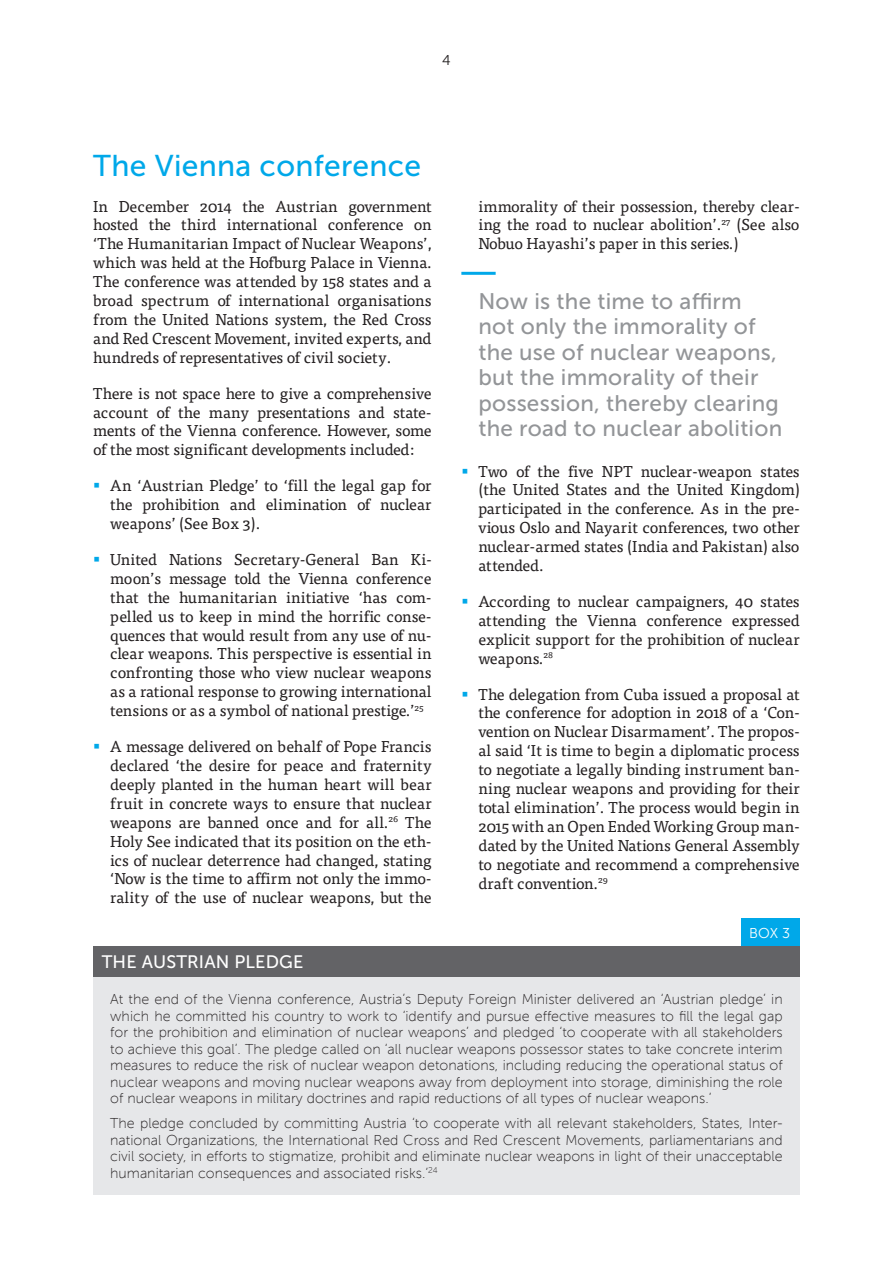
<style>
.page{position:relative;width:893px;height:1263px;background:#fff}
.page>*{position:absolute;margin:0;border:0;box-sizing:border-box;transform-origin:0 0}
.Heading_2{font:30px "Museo Sans 500";letter-spacing:.01em;color:#00a8e9}
.Quote_-_graphic_blue{font:22.5px/25.5px "Museo Sans 500";letter-spacing:.01em;color:#939598}
.Heading_3{font:18px "Museo Sans 500";letter-spacing:.01em;color:#fff}
.t1{font:15.75px/18.9px "Tisa Pro";letter-spacing:-.015em;color:#231f20;text-align:justify}
.Box_-_content{font:14.25px/16.5px "Museo Sans 100";color:#231f20;text-align:justify}
.Info_text_-_museo_sa{font:14.25px "Museo Sans 300";color:#fff}
.t2{font:14.25px "Museo Sans 300";color:#231f20}
.s1{color:#00a8e9}
</style>
<div class="page">
<hr style="left:461px;top:272px;width:35px;height:3px;background:#00a8e9">
<div style="left:93px;top:976px;width:707px;height:219px;background:#e6e7e9"></div>
<div style="left:741px;top:918px;width:59px;height:28px;background:#00a8e9"></div>
<div style="left:93px;top:946px;width:707px;height:30px;background:#636366"></div>
<p class="t2" style="left:442px;top:52px;width:10px">4</p>
<p class="Heading_2" style="left:93px;top:149px;width:329px">The Vienna conference</p>
<p class="t1" style="left:93px;top:196px;width:340px">In December 2014 the Austrian government hosted the third international conference on ‘The Humanitarian Impact of Nuclear Weapons’, which was held at the Hofburg Palace in Vienna.<br>The conference was attended by 158 states and a broad spectrum of international organisations from the United Nations system, the Red Cross and Red Crescent Movement, invited experts, and hundreds of representatives of civil society.</p>
<p class="t1" style="left:93px;top:383px;width:340px">There is not space here to give a comprehensive account of the many presentations and state&shy;ments of the Vienna conference. However, some of the most significant developments included:</p>
<p class="t1" style="left:110px;top:475px;width:323px;text-indent:-17px"><span class="s1">▪</span> An ‘Austrian Pledge’ to ‘fill the legal gap for the prohibition and elimination of nuclear weapons’ (See Box 3).</p>
<p class="t1" style="left:110px;top:549px;width:323px;text-indent:-17px"><span class="s1">▪</span> United Nations Secretary-General Ban Ki&shy;moon’s message told the Vienna conference that the humanitarian initiative ‘has com&shy;pelled us to keep in mind the horrific conse&shy;quences that would result from any use of nu&shy;clear weapons. This perspective is essential in confronting those who view nuclear weapons as a rational response to growing international tensions or as a symbol of national prestige.’<sup>25</sup></p>
<p class="t1" style="left:110px;top:736px;width:323px;text-indent:-17px"><span class="s1">▪</span> A message delivered on behalf of Pope Francis declared ‘the desire for peace and fraternity deeply planted in the human heart will bear fruit in concrete ways to ensure that nuclear weapons are banned once and for all.<sup>26</sup> The Holy See indicated that its position on the eth&shy;ics of nuclear deterrence had changed, stating ‘Now is the time to affirm not only the immo&shy;rality of the use of nuclear weapons, but the</p>
<p class="Heading_3" style="left:102px;top:952px;width:203px">THE AUSTRIAN PLEDGE</p>
<p class="t1" style="left:478px;top:196px;width:323px">immorality of their possession, thereby clear&shy;ing the road to nuclear abolition’.<sup>27</sup> (See also Nobuo Hayashi’s paper in this series.)</p>
<p class="Quote_-_graphic_blue" style="left:478px;top:288px;width:305px">Now is the time to affirm not only the immorality of the use of nuclear weapons, but the immorality of their possession, thereby clearing the road to nuclear abolition</p>
<p class="t1" style="left:478px;top:461px;width:323px;text-indent:-17px"><span class="s1">▪</span> Two of the five NPT nuclear-weapon states (the United States and the United Kingdom) participated in the conference. As in the pre&shy;vious Oslo and Nayarit conferences, two other nuclear-armed states (India and Pakistan) also attended.</p>
<p class="t1" style="left:478px;top:591px;width:323px;text-indent:-17px"><span class="s1">▪</span> According to nuclear campaigners, 40 states attending the Vienna conference expressed explicit support for the prohibition of nuclear weapons.<sup>28</sup></p>
<p class="t1" style="left:478px;top:684px;width:323px;text-indent:-17px"><span class="s1">▪</span> The delegation from Cuba issued a proposal at the conference for adoption in 2018 of a ‘Con&shy;vention on Nuclear Disarmament’. The propos&shy;al said ‘It is time to begin a diplomatic process to negotiate a legally binding instrument ban&shy;ning nuclear weapons and providing for their total elimination’. The process would begin in 2015 with an Open Ended Working Group man&shy;dated by the United Nations General Assembly to negotiate and recommend a comprehensive draft convention.<sup>29</sup></p>
<p class="Info_text_-_museo_sa" style="left:749px;top:925px;width:42px">BOX 3</p>
<p class="Box_-_content" style="left:110px;top:991px;width:674px">At the end of the Vienna conference, Austria’s Deputy Foreign Minister delivered an ‘Austrian pledge’ in which he committed his country to work to ‘identify and pursue effective measures to fill the legal gap for the prohibition and elimination of nuclear weapons’ and pledged ‘to cooperate with all stakeholders to achieve this goal’. The pledge called on ‘all nuclear weapons possessor states to take concrete interim measures to reduce the risk of nuclear weapon detonations, including reducing the operational status of nuclear weapons and moving nuclear weapons away from deployment into storage, diminishing the role of nuclear weapons in military doctrines and rapid reductions of all types of nuclear weapons.’</p>
<p class="Box_-_content" style="left:110px;top:1115px;width:674px">The pledge concluded by committing Austria ‘to cooperate with all relevant stakeholders, States, Inter&shy;national Organizations, the International Red Cross and Red Crescent Movements, parliamentarians and civil society, in efforts to stigmatize, prohibit and eliminate nuclear weapons in light of their unacceptable humanitarian consequences and associated risks.’<sup>24</sup></p>
</div>
